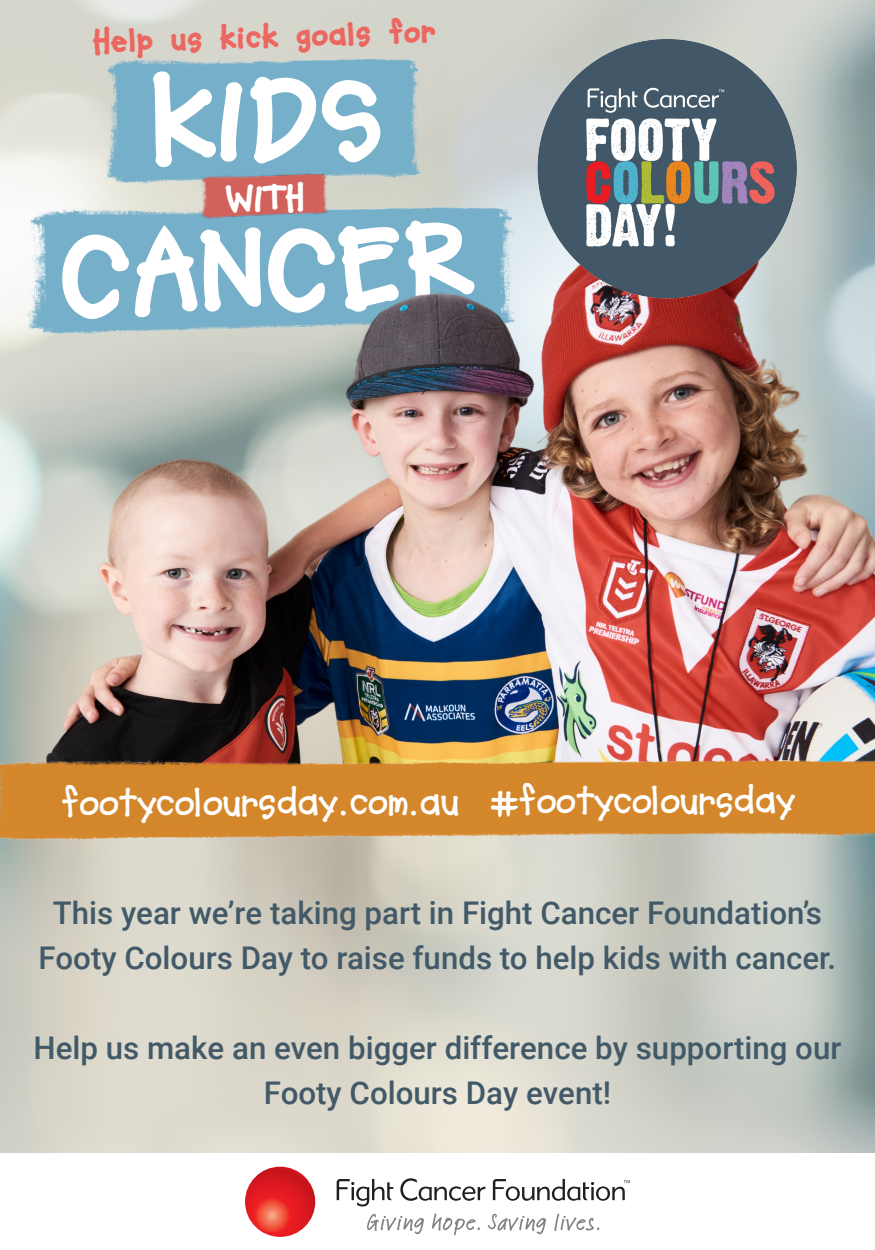
<style>
.page{position:relative;width:875px;height:1250px;background:#fff}
.page>*{position:absolute;margin:0;border:0;box-sizing:border-box;transform-origin:0 0}
.t1{font:800 115px "Soup Bone";color:#fff}
.t2{font:700 41.25px "Soup Bone";color:#fff}
.t3{font:800 37.5px "Soup Bone";color:#fff}
.t4{font:800 35px "Soup Bone";color:#ed6761}
.t5{font:500 31.25px/45px "Roboto";color:#425968;text-align:center}
</style>
<div class="page">
<img style="left:0;top:0;width:875px;height:1153px">
<img style="left:19px;top:201px;width:506px;height:38px">
<img style="left:100px;top:53px;width:329px;height:133px">
<img style="left:199px;top:172px;width:132px;height:47px">
<img style="left:0;top:239px;width:875px;height:518px">
<img style="left:0;top:757px;width:875px;height:84px">
<img style="left:528px;top:29px;width:280px;height:280px">
<svg style="left:245px;top:1167px;width:70px;height:70px;background:#e02929"></svg>
<svg style="left:493px;top:1179px;width:137px;height:22px"></svg>
<svg style="left:337px;top:1179px;width:56px;height:28px"></svg>
<svg style="left:400px;top:1178px;width:85px;height:23px"></svg>
<svg style="left:367px;top:1213px;width:232px;height:22px"></svg>
<p class="t4" style="left:92px;top:24px;width:345px;rotate:-2deg">Help us kick goals for</p>
<p class="t1" style="left:148px;top:64px;width:234px;rotate:-2deg">KIDS</p>
<p class="t3" style="left:225px;top:180px;width:80px;rotate:-2deg">WITH</p>
<p class="t1" style="left:56px;top:217px;width:416px;rotate:-2deg">CANCER</p>
<p class="t2" style="left:62px;top:781px;width:399px">footycoloursday.com.au</p>
<p class="t2" style="left:488px;top:779px;width:309px">#footycoloursday</p>
<p class="t5" style="left:39px;top:889px;width:799px">This year we’re taking part in Fight Cancer Foundation’s<br>Footy Colours Day to raise funds to help kids with cancer.</p>
<p class="t5" style="left:34px;top:1024px;width:809px">Help us make an even bigger difference by supporting our<br>Footy Colours Day event!</p>
</div>
